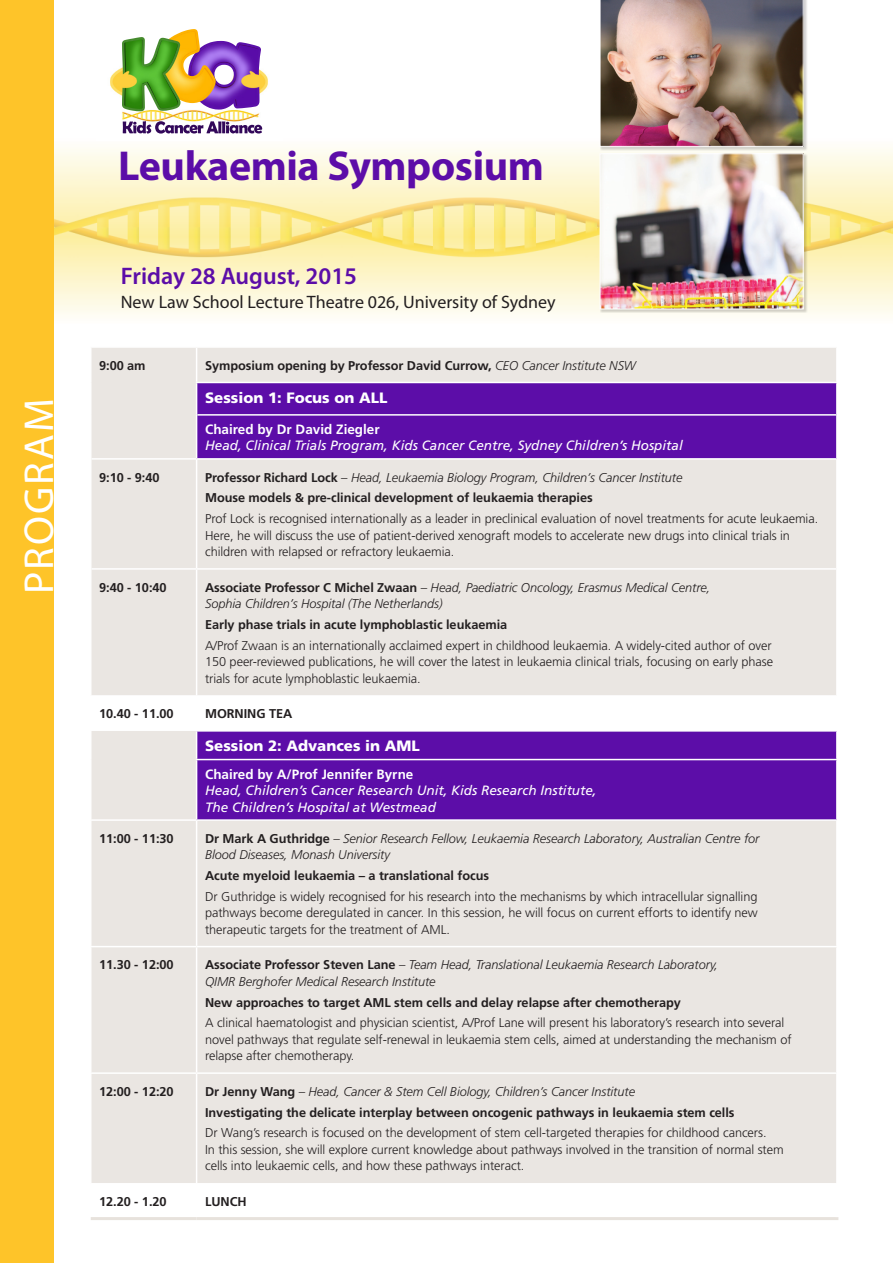
<style>
.page{position:relative;width:893px;height:1263px;background:#fff}
.page>*{position:absolute;margin:0;border:0;box-sizing:border-box;transform-origin:0 0}
.t1{font:700 42px "Myriad Pro";letter-spacing:-.01em;color:#5c0da8}
.t2{font:42px "Myriad Pro";letter-spacing:.05em;color:#fff}
.t3{font:600 24px "Myriad Pro";color:#5c0da8}
.t4{font:18px "Myriad Pro";color:#231f20}
.session_heads{font:900 15px "Frutiger";color:#fff}
.Table_text_1{font:italic 13.5px/16.5px "Frutiger";color:#fff}
.Table_text_2{font:300 12.75px/16.5px "Frutiger";letter-spacing:-.005em;color:#231f20}
.Table_text_2-2{font:italic 300 12.75px/16.5px "Frutiger";letter-spacing:-.005em;color:#231f20}
.Table_text_2-3{font:700 12.75px "Frutiger";letter-spacing:-.005em;color:#231f20}
.Time{font:700 12.75px "Frutiger";letter-spacing:-.005em;color:#231f20}
.s1{font-weight:300;font-style:italic}
.s2{font-weight:700;font-style:normal}
.s3{font-style:normal}
</style>
<div class="page">
<svg style="left:53px;top:80px;width:840px;height:278px"></svg>
<img style="left:97px;top:40px;width:186px;height:100px">
<img style="left:188px;top:41px;width:73px;height:69px">
<img style="left:191px;top:43px;width:68px;height:64px">
<img style="left:184px;top:29px;width:32px;height:74px">
<img style="left:172px;top:31px;width:42px;height:72px">
<img style="left:122px;top:37px;width:58px;height:74px">
<img style="left:124px;top:39px;width:54px;height:70px">
<div style="left:600px;top:0;width:208px;height:151px;background:#231f20;opacity:.2"></div>
<img style="left:600px;top:0;width:204px;height:147px">
<div style="left:600px;top:153px;width:208px;height:160px;background:#231f20;opacity:.2"></div>
<img style="left:602px;top:155px;width:200px;height:152px">
<div style="left:600px;top:153px;width:204px;height:156px;border:1px solid #fff"></div>
<div style="left:92px;top:348px;width:744px;height:835px;background:#eae6e2"></div>
<svg style="left:197px;top:383px;width:639px;height:436px;background:#b697cd"></svg>
<hr style="left:196px;top:460px;width:1px;height:108px;background:#fff">
<hr style="left:196px;top:570px;width:1px;height:125px;background:#fff">
<hr style="left:196px;top:821px;width:1px;height:125px;background:#fff">
<hr style="left:196px;top:947px;width:1px;height:125px;background:#fff">
<hr style="left:196px;top:1074px;width:1px;height:109px;background:#fff">
<hr style="left:90px;top:946px;width:107px;height:1px;background:#fff">
<hr style="left:197px;top:946px;width:641px;height:1px;background:#fff">
<hr style="left:197px;top:346px;width:641px;height:2px;background:#fff">
<hr style="left:836px;top:348px;width:2px;height:34px;background:#fff">
<hr style="left:90px;top:1072px;width:107px;height:2px;background:#fff">
<hr style="left:197px;top:1072px;width:641px;height:2px;background:#fff">
<hr style="left:92px;top:458px;width:105px;height:2px;background:#fff">
<hr style="left:197px;top:458px;width:639px;height:2px;background:#fff">
<hr style="left:92px;top:568px;width:105px;height:2px;background:#fff">
<hr style="left:197px;top:568px;width:639px;height:2px;background:#fff">
<hr style="left:90px;top:346px;width:107px;height:2px;background:#fff">
<hr style="left:90px;top:348px;width:2px;height:34px;background:#fff">
<hr style="left:196px;top:348px;width:1px;height:34px;background:#fff">
<hr style="left:196px;top:415px;width:1px;height:43px;background:#fff">
<hr style="left:90px;top:819px;width:107px;height:2px;background:#fff">
<hr style="left:196px;top:760px;width:1px;height:59px;background:#fff">
<hr style="left:197px;top:819px;width:641px;height:2px;background:#fff">
<svg style="left:91px;top:695px;width:746px;height:64px"></svg>
<hr style="left:836px;top:732px;width:2px;height:27px;background:#fff">
<hr style="left:196px;top:759px;width:642px;height:1px;background:#fff">
<hr style="left:196px;top:382px;width:642px;height:1px;background:#fff">
<hr style="left:196px;top:383px;width:1px;height:32px;background:#fff">
<hr style="left:197px;top:414px;width:639px;height:2px;background:#fff">
<hr style="left:91px;top:1217px;width:106px;height:3px;background:#e7e2dc">
<hr style="left:197px;top:1217px;width:641px;height:3px;background:#e7e2dc">
<div style="left:0;top:0;width:53px;height:1263px;background:#fec429"></div>
<p class="t2" style="left:13px;top:594px;width:197px;rotate:-90deg">PROGRAM</p>
<p class="t1" style="left:118px;top:139px;width:427px">Leukaemia Symposium</p>
<p class="t3" style="left:121px;top:260px;width:238px">Friday 28 August, 2015</p>
<p class="t4" style="left:121px;top:290px;width:436px">New Law School Lecture Theatre 026, University of Sydney</p>
<p class="Time" style="left:99px;top:358px;width:48px">9:00 am</p>
<p class="Table_text_2-3" style="left:205px;top:358px;width:432px">Symposium opening by Professor David Currow, <span class="s1">CEO Cancer Institute NSW</span></p>
<p class="session_heads" style="left:205px;top:388px;width:184px">Session 1: Focus on ALL</p>
<p class="Table_text_1" style="left:205px;top:421px;width:479px"><span class="s2">Chaired by Dr David Ziegler<br></span>Head, Clinical Trials Program, Kids Cancer Centre, Sydney Children’s Hospital</p>
<p class="Time" style="left:99px;top:470px;width:62px">9:10 - 9:40</p>
<p class="Table_text_2-2" style="left:205px;top:469px;width:479px"><span class="s2">Professor Richard Lock</span> <span class="s3">–</span> Head, Leukaemia Biology Program, Children’s Cancer Institute</p>
<p class="Table_text_2-3" style="left:205px;top:490px;width:389px">Mouse models &amp; pre-clinical development of leukaemia therapies</p>
<p class="Table_text_2" style="left:205px;top:510px;width:615px">Prof Lock is recognised internationally as a leader in preclinical evaluation of novel treatments for acute leukaemia.<br>Here, he will discuss the use of patient-derived xenograft models to accelerate new drugs into clinical trials in children with relapsed or refractory leukaemia.</p>
<p class="Time" style="left:99px;top:580px;width:69px">9:40 - 10:40</p>
<p class="Table_text_2-2" style="left:205px;top:579px;width:507px"><span class="s2">Associate Professor C Michel Zwaan</span> – Head, Paediatric Oncology, Erasmus Medical Centre,<br>Sophia Children’s Hospital (The Netherlands)</p>
<p class="Table_text_2-3" style="left:205px;top:617px;width:304px">Early phase trials in acute lymphoblastic leukaemia</p>
<p class="Table_text_2" style="left:205px;top:637px;width:570px">A/Prof Zwaan is an internationally acclaimed expert in childhood leukaemia. A widely-cited author of over<br>150 peer-reviewed publications, he will cover the latest in leukaemia clinical trials, focusing on early phase trials for acute lymphoblastic leukaemia.</p>
<p class="Time" style="left:99px;top:706px;width:76px">10.40 - 11.00</p>
<p class="Time" style="left:205px;top:706px;width:89px">MORNING TEA</p>
<p class="session_heads" style="left:205px;top:737px;width:216px">Session 2: Advances in AML</p>
<p class="Table_text_1" style="left:205px;top:765px;width:393px"><span class="s2">Chaired by A/Prof Jennifer Byrne<br></span>Head, Children’s Cancer Research Unit, Kids Research Institute,<br>The Children’s Hospital at Westmead</p>
<p class="Time" style="left:99px;top:831px;width:76px">11:00 - 11:30</p>
<p class="Table_text_2-2" style="left:205px;top:830px;width:556px"><span class="s2">Dr Mark A Guthridge</span> – Senior Research Fellow, Leukaemia Research Laboratory, Australian Centre for<br>Blood Diseases, Monash University</p>
<p class="Time" style="left:205px;top:868px;width:286px">Acute myeloid leukaemia – a translational focus</p>
<p class="Table_text_2" style="left:205px;top:888px;width:554px;text-align:justify">Dr Guthridge is widely recognised for his research into the mechanisms by which intracellular signalling pathways become deregulated in cancer. In this session, he will focus on current efforts to identify new therapeutic targets for the treatment of AML.</p>
<p class="Time" style="left:99px;top:957px;width:76px">11.30 - 12:00</p>
<p class="Table_text_2-2" style="left:205px;top:957px;width:514px"><span class="s2">Associate Professor Steven Lane</span> <span class="s3">–</span> Team Head, Translational Leukaemia Research Laboratory,<br>QIMR Berghofer Medical Research Institute</p>
<p class="Table_text_2-3" style="left:205px;top:995px;width:477px">New approaches to target AML stem cells and delay relapse after chemotherapy</p>
<p class="Table_text_2" style="left:205px;top:1015px;width:588px">A clinical haematologist and physician scientist, A/Prof Lane will present his laboratory’s research into several novel pathways that regulate self-renewal in leukaemia stem cells, aimed at understanding the mechanism of relapse after chemotherapy.</p>
<p class="Time" style="left:99px;top:1084px;width:76px">12:00 - 12:20</p>
<p class="Table_text_2-2" style="left:205px;top:1083px;width:431px"><span class="s2">Dr Jenny Wang</span> – Head, Cancer &amp; Stem Cell Biology, Children’s Cancer Institute</p>
<p class="Table_text_2-3" style="left:205px;top:1105px;width:531px">Investigating the delicate interplay between oncogenic pathways in leukaemia stem cells</p>
<p class="Table_text_2" style="left:205px;top:1125px;width:580px">Dr Wang’s research is focused on the development of stem cell-targeted therapies for childhood cancers.<br>In this session, she will explore current knowledge about pathways involved in the transition of normal stem cells into leukaemic cells, and how these pathways interact.</p>
<p class="Table_text_2-3" style="left:99px;top:1194px;width:69px">12.20 - 1.20</p>
<p class="Table_text_2-3" style="left:205px;top:1194px;width:43px">LUNCH</p>
</div>
